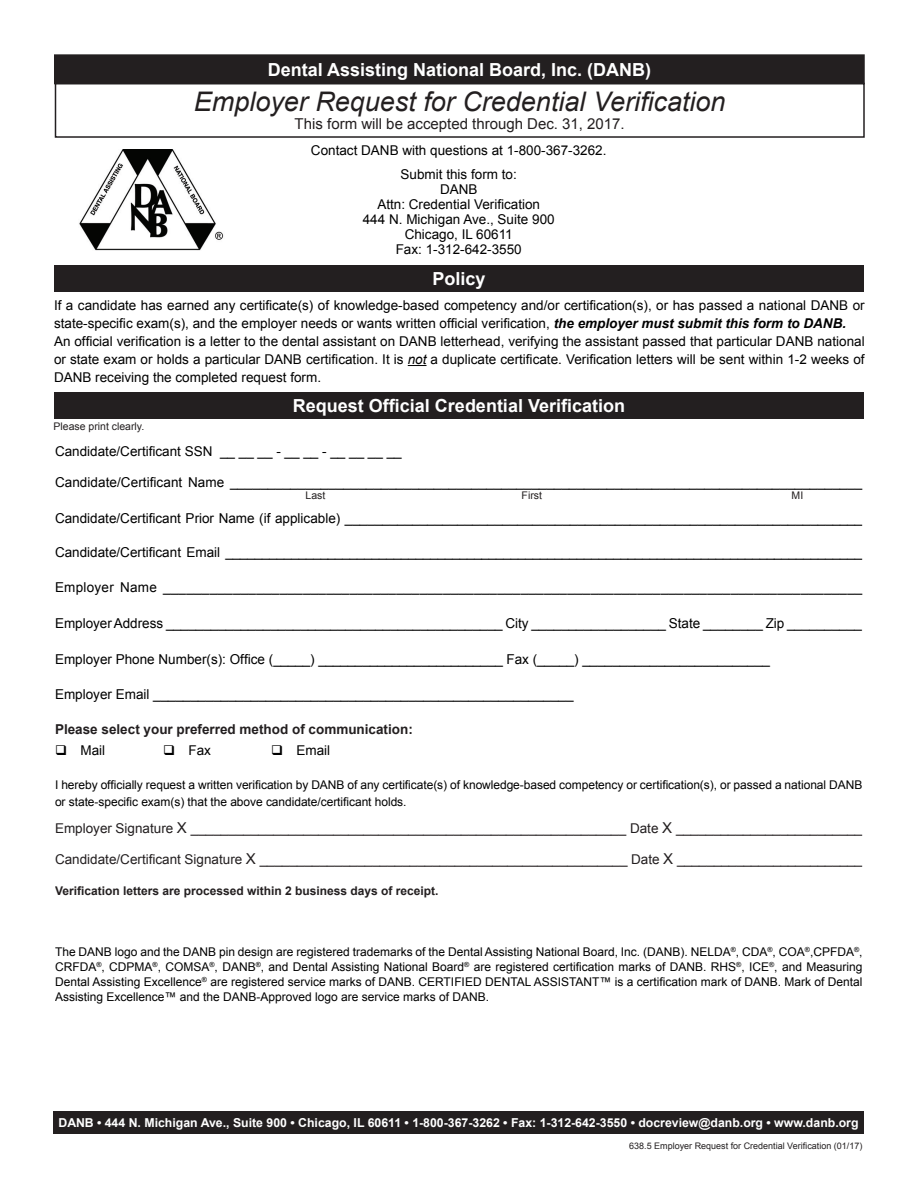
<style>
.page{position:relative;width:918px;height:1188px;background:#fff}
.page>*{position:absolute;margin:0;border:0;box-sizing:border-box;transform-origin:0 0}
.t1{font:italic 27px "Arial";color:#231f20}
.heading_3{font:700 18px "Arial";color:#fff}
.t2{font:15px "Arial";color:#231f20}
.Body_Text_2{font:13.65px "Arial";color:#000}
.Body_Text_2-2{font:13.65px "Arial";letter-spacing:.02em;color:#000}
.t3{font:700 13.65px "Arial";color:#231f20}
.Body_Text_3{font:13.5px/18px "Arial";color:#000}
.t4{font:13.5px "Arial";color:#231f20}
.Body_Text_2-3{font:13.5px "Arial";color:#000}
.t5{font:700 12.3px "Arial";color:#fff}
.Body_Text_2-4{font:12px/15px "Arial";color:#000;text-align:justify}
.Body_Text{font:12px/16.2px "Arial";letter-spacing:-.005em;color:#000}
.t6{font:700 12px "Arial";color:#231f20}
.t7{font:10.5px "Arial";color:#231f20}
.t8{font:9px "Arial";color:#231f20}
.s1{font-weight:700;font-style:italic}
.s2{font-style:italic}
.s3{font-size:15px}
</style>
<div class="page">
<svg style="left:408px;top:365px;width:19px;height:1px"></svg>
<div style="left:53px;top:1111px;width:811px;height:23px;background:#231f20"></div>
<div style="left:54px;top:392px;width:810px;height:27px;background:#231f20"></div>
<div style="left:54px;top:265px;width:810px;height:27px;background:#231f20"></div>
<div style="left:55px;top:55px;width:809px;height:29px;background:#231f20"></div>
<div style="left:54px;top:54px;width:811px;height:30px;border:2px solid #231f20"></div>
<div style="left:55px;top:83px;width:810px;height:55px;border:2px solid #231f20"></div>
<img style="left:79px;top:150px;width:145px;height:101px">
<p class="heading_3" style="left:268px;top:58px;width:385px">Dental Assisting National Board, Inc. (DANB)</p>
<p class="t1" style="left:194px;top:84px;width:533px">Employer Request for Credential Verification</p>
<p class="t2" style="left:295px;top:114px;width:332px">This form will be accepted through Dec. 31, 2017.</p>
<p class="Body_Text_3" style="left:311px;top:141px;width:297px">Contact DANB with questions at 1-800-367-3262.</p>
<p class="Body_Text_3" style="left:401px;top:165px;width:118px">Submit this form to:</p>
<p class="Body_Text_3" style="left:440px;top:180px;width:39px">DANB</p>
<p class="Body_Text_3" style="left:377px;top:195px;width:164px">Attn: Credential Verification</p>
<p class="Body_Text_3" style="left:363px;top:210px;width:193px">444 N. Michigan Ave., Suite 900</p>
<p class="Body_Text_3" style="left:405px;top:225px;width:110px">Chicago, IL 60611</p>
<p class="Body_Text_3" style="left:396px;top:240px;width:128px">Fax: 1-312-642-3550</p>
<p class="heading_3" style="left:432px;top:266px;width:55px">Policy</p>
<p class="Body_Text_3" style="left:54px;top:297px;width:812px">If a candidate has earned any certificate(s) of knowledge-based competency and/or certification(s), or has passed a national DANB or state-specific exam(s), and the employer needs or wants written official verification, <span class="s1">the employer must submit this form to DANB.</span></p>
<p class="Body_Text_3" style="left:54px;top:333px;width:812px;text-align:justify">An official verification is a letter to the dental assistant on DANB letterhead, verifying the assistant passed that particular DANB national or state exam or holds a particular DANB certification. It is <span class="s2">not</span> a duplicate certificate. Verification letters will be sent within 1-2 weeks of DANB receiving the completed request form.</p>
<p class="t7" style="left:54px;top:419px;width:92px">Please print clearly.</p>
<p class="heading_3" style="left:293px;top:394px;width:334px">Request Official Credential Verification</p>
<p class="Body_Text_2-3" style="left:55px;top:443px;width:348px">Candidate/Certificant SSN __ __ __ - __ __ - __ __ __ __</p>
<p class="Body_Text_2" style="left:55px;top:474px;width:809px">Candidate/Certificant Name ____________________________________________________________________________________</p>
<p class="Body_Text_2" style="left:55px;top:509px;width:809px">Candidate/Certificant Prior Name (if applicable) _____________________________________________________________________</p>
<p class="Body_Text_2" style="left:55px;top:544px;width:809px">Candidate/Certificant Email _______________________________________________________________________________________</p>
<p class="Body_Text_2-2" style="left:55px;top:578px;width:809px">Employer Name __________________________________________________________________________________________</p>
<p class="Body_Text_2" style="left:55px;top:614px;width:808px">Employer Address _____________________________________________ City __________________ State ________ Zip __________</p>
<p class="Body_Text_2" style="left:55px;top:650px;width:717px">Employer Phone Number(s): Office (_____) _________________________ Fax (_____) _________________________</p>
<p class="Body_Text_2" style="left:55px;top:686px;width:520px">Employer Email ________________________________________________________</p>
<p class="t3" style="left:55px;top:721px;width:359px">Please select your preferred method of communication:</p>
<p class="Body_Text_2-3" style="left:55px;top:742px;width:52px">❑ Mail</p>
<p class="Body_Text_2-3" style="left:163px;top:742px;width:50px">❑ Fax</p>
<p class="Body_Text_2-3" style="left:271px;top:742px;width:61px">❑ Email</p>
<p class="Body_Text" style="left:55px;top:777px;width:809px">I hereby officially request a written verification by DANB of any certificate(s) of knowledge-based competency or certification(s), or passed a national DANB or state-specific exam(s) that the above candidate/certificant holds.</p>
<p class="t4" style="left:55px;top:819px;width:809px">Employer Signature <span class="s3">X</span> __________________________________________________________ Date <span class="s3">X</span> _________________________</p>
<p class="t4" style="left:55px;top:850px;width:809px">Candidate/Certificant Signature <span class="s3">X</span> _________________________________________________ Date <span class="s3">X</span> _________________________</p>
<p class="t6" style="left:55px;top:883px;width:385px">Verification letters are processed within 2 business days of receipt.</p>
<p class="t7" style="left:306px;top:489px;width:21px">Last</p>
<p class="t7" style="left:522px;top:489px;width:22px">First</p>
<p class="t7" style="left:792px;top:489px;width:13px">MI</p>
<p class="Body_Text_2-4" style="left:55px;top:944px;width:809px">The DANB logo and the DANB pin design are registered trademarks of the Dental Assisting National Board, Inc. (DANB). NELDA<sup>®</sup>, CDA<sup>®</sup>, COA<sup>®</sup>,CPFDA<sup>®</sup>, CRFDA<sup>®</sup>, CDPMA<sup>®</sup>, COMSA<sup>®</sup>, DANB<sup>®</sup>, and Dental Assisting National Board<sup>®</sup> are registered certification marks of DANB. RHS<sup>®</sup>, ICE<sup>®</sup>, and Measuring Dental Assisting Excellence<sup>®</sup> are registered service marks of DANB. CERTIFIED DENTAL ASSISTANT™ is a certification mark of DANB. Mark of Dental Assisting Excellence™ and the DANB-Approved logo are service marks of DANB.</p>
<p class="t5" style="left:59px;top:1114px;width:802px">DANB • 444 N. Michigan Ave., Suite 900 • Chicago, IL 60611 • 1-800-367-3262 • Fax: 1-312-642-3550 • docreview@danb.org • www.danb.org</p>
<p class="t8" style="left:629px;top:1140px;width:235px">638.5 Employer Request for Credential Verification (01/17)</p>
</div>
